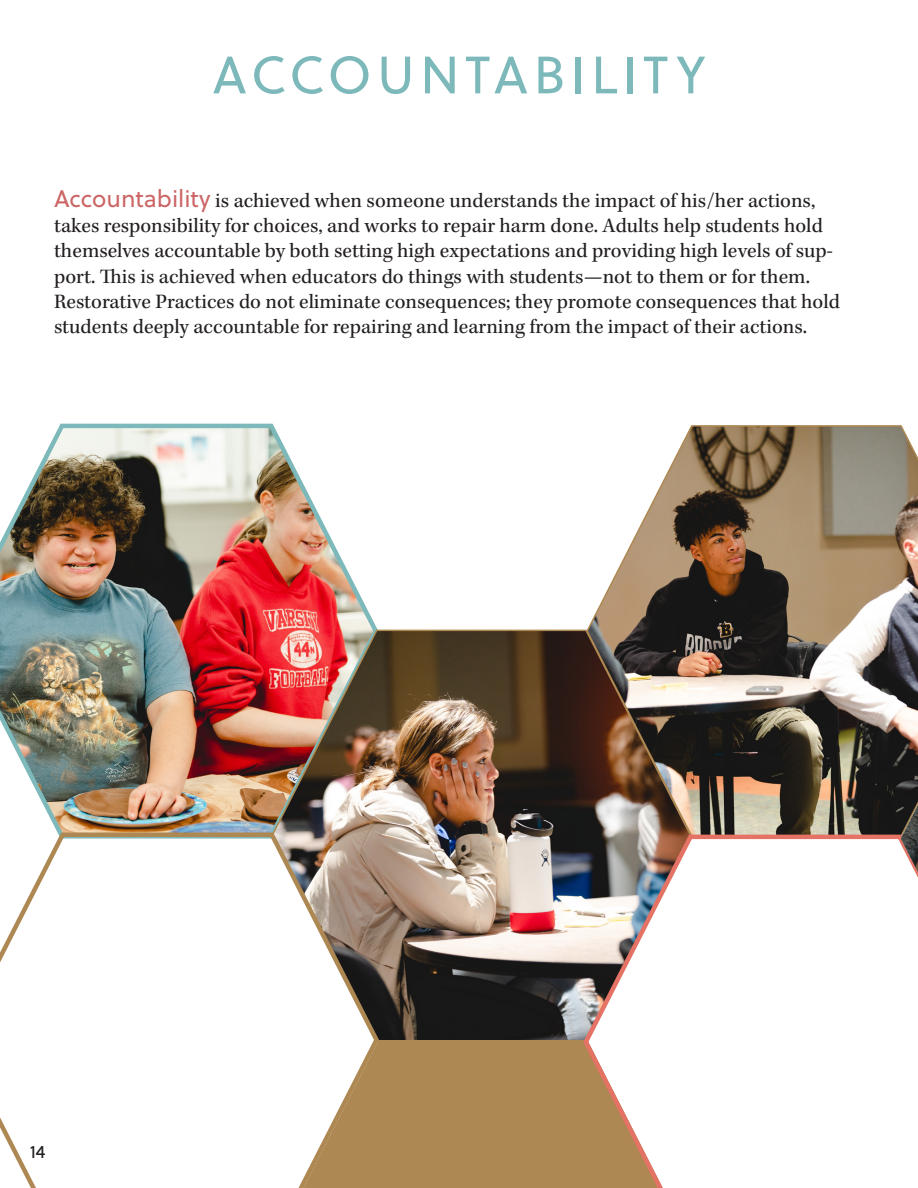
<style>
.page{position:relative;width:918px;height:1188px;background:#fff}
.page>*{position:absolute;margin:0;border:0;box-sizing:border-box;transform-origin:0 0}
.t1{font:52.5px "Soleil";letter-spacing:.1em;color:#7db9ba}
.t2{font:21px/25.2px "Kepler Std";color:#231f20}
.t3{font:18px "Soleil";color:#231f20}
.s1{font-family:"Soleil";font-size:24px;color:#c66}
</style>
<div class="page">
<img style="left:0;top:423px;width:377px;height:406px">
<img style="left:270px;top:628px;width:315px;height:413px">
<img style="left:585px;top:425px;width:333px;height:406px">
<svg style="left:0;top:829px;width:382px;height:359px"></svg>
<svg style="left:303px;top:1041px;width:278px;height:147px;background:#b79666"></svg>
<svg style="left:581px;top:831px;width:337px;height:357px"></svg>
<img style="left:901px;top:805px;width:17px;height:67px">
<svg style="left:901px;top:1042px;width:17px;height:146px"></svg>
<p class="t1" style="left:213px;top:37px;width:494px">ACCOUNTABILITY</p>
<p class="t2" style="left:54px;top:189px;width:788px"><span class="s1">Accountability</span> is achieved when someone understands the impact of his/her actions, takes responsibility for choices, and works to repair harm done. Adults help students hold themselves accountable by both setting high expectations and providing high levels of sup&shy;port. This is achieved when educators do things with students—not to them or for them.<br>Restorative Practices do not eliminate consequences; they promote consequences that hold students deeply accountable for repairing and learning from the impact of their actions.</p>
<p class="t3" style="left:30px;top:1139px;width:17px">14</p>
</div>
